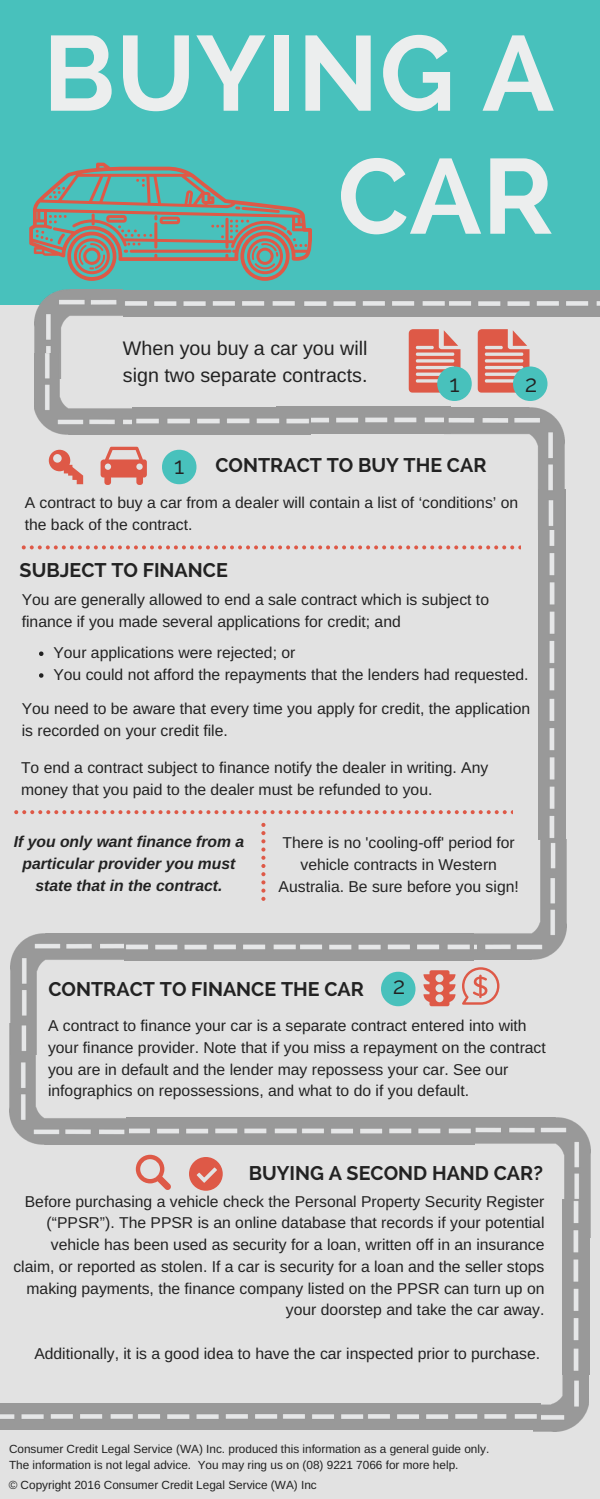
<style>
.page{position:relative;width:600px;height:1499px;background:#fff}
.page>*{position:absolute;margin:0;border:0;box-sizing:border-box;transform-origin:0 0}
.t1{font:700 106.1px/123px "Raleway";letter-spacing:.01em;color:#eceeee;text-align:right}
.t2{font:23.6px "Raleway";color:#222}
.t3{font:700 19.7px "Raleway";color:#222}
.t4{font:19.7px/27px "Arimo";color:#222}
.t5{font:15.7px/21.8px "Arimo";color:#222}
.t6{font:italic 700 15.7px/21.8px "Arimo";color:#222;text-align:center}
.t7{font:11.8px/16.5px "Arimo";color:#222}
</style>
<div class="page">
<div style="left:0;top:0;width:600px;height:305px;background:#48c1bc"></div>
<div style="left:0;top:305px;width:600px;height:1194px;background:#e2e2e2"></div>
<svg style="left:29px;top:163px;width:283px;height:118px"></svg>
<img style="left:298px;top:290px;width:302px;height:27px">
<img style="left:124px;top:290px;width:174px;height:27px">
<img style="left:538px;top:530px;width:27px;height:309px">
<img style="left:447px;top:839px;width:119px;height:121px">
<img style="left:35px;top:290px;width:88px;height:63px">
<img style="left:34px;top:353px;width:98px;height:82px">
<img style="left:276px;top:406px;width:175px;height:27px">
<img style="left:130px;top:934px;width:343px;height:26px">
<img style="left:0;top:1403px;width:281px;height:27px">
<img style="left:533px;top:1375px;width:56px;height:57px">
<img style="left:281px;top:1403px;width:85px;height:27px">
<img style="left:128px;top:1117px;width:344px;height:27px">
<img style="left:472px;top:1117px;width:119px;height:121px">
<img style="left:9px;top:1024px;width:119px;height:120px">
<img style="left:10px;top:934px;width:120px;height:120px">
<img style="left:132px;top:407px;width:178px;height:28px">
<img style="left:444px;top:408px;width:121px;height:122px">
<svg style="left:136px;top:1155px;width:35px;height:35px"></svg>
<svg style="left:49px;top:450px;width:34px;height:34px"></svg>
<svg style="left:189px;top:1157px;width:34px;height:34px"></svg>
<svg style="left:424px;top:970px;width:32px;height:36px"></svg>
<svg style="left:409px;top:329px;width:63px;height:72px"></svg>
<svg style="left:478px;top:329px;width:70px;height:72px"></svg>
<svg style="left:101px;top:447px;width:46px;height:38px"></svg>
<svg style="left:462px;top:967px;width:37px;height:38px"></svg>
<svg style="left:22px;top:546px;width:498px;height:3px"></svg>
<svg style="left:14px;top:810px;width:499px;height:4px"></svg>
<svg style="left:261px;top:823px;width:4px;height:78px"></svg>
<img style="left:562px;top:1199px;width:27px;height:175px">
<svg style="left:162px;top:450px;width:34px;height:34px"></svg>
<svg style="left:381px;top:972px;width:35px;height:34px"></svg>
<svg style="left:39px;top:652px;width:5px;height:4px"></svg>
<svg style="left:39px;top:673px;width:5px;height:5px"></svg>
<img style="left:366px;top:1403px;width:175px;height:27px">
<h1 class="t1" style="left:43px;top:12px;width:512px">BUYING A<br>CAR</h1>
<p class="t4" style="left:123px;top:335px;width:246px">When you buy a car you will sign two separate contracts.</p>
<h2 class="t2" style="left:449px;top:370px;width:12px">1</h2>
<h2 class="t2" style="left:525px;top:370px;width:14px">2</h2>
<h2 class="t2" style="left:174px;top:452px;width:12px">1</h2>
<p class="t3" style="left:215px;top:454px;width:273px">CONTRACT TO BUY THE CAR</p>
<p class="t5" style="left:25px;top:492px;width:495px">A contract to buy a car from a dealer will contain a list of ‘conditions’ on the back of the contract.</p>
<p class="t3" style="left:20px;top:558px;width:210px">SUBJECT TO FINANCE</p>
<p class="t5" style="left:22px;top:589px;width:469px">You are generally allowed to end a sale contract which is subject to finance if you made several applications for credit; and</p>
<p class="t5" style="left:53px;top:642px;width:477px">Your applications were rejected; or<br>You could not afford the repayments that the lenders had requested.</p>
<p class="t5" style="left:22px;top:697px;width:510px">You need to be aware that every time you apply for credit, the application is recorded on your credit file.</p>
<p class="t5" style="left:21px;top:757px;width:469px">To end a contract subject to finance notify the dealer in writing. Any money that you paid to the dealer must be refunded to you.</p>
<p class="t6" style="left:14px;top:831px;width:232px">If you only want finance from a particular provider you must state that in the contract.</p>
<p class="t5" style="left:279px;top:832px;width:242px;text-align:center">There is no 'cooling-off' period for vehicle contracts in Western<br>Australia. Be sure before you sign!</p>
<h2 class="t2" style="left:393px;top:972px;width:14px">2</h2>
<p class="t5" style="left:48px;top:1015px;width:499px">A contract to finance your car is a separate contract entered into with your finance provider. Note that if you miss a repayment on the contract you are in default and the lender may repossess your car. See our infographics on repossessions, and what to do if you default.</p>
<p class="t3" style="left:48px;top:977px;width:317px">CONTRACT TO FINANCE THE CAR</p>
<p class="t3" style="left:249px;top:1161px;width:296px">BUYING A SECOND HAND CAR?</p>
<p class="t5" style="left:13px;top:1190px;width:533px;text-align:right">Before purchasing a vehicle check the Personal Property Security Register (“PPSR”). The PPSR is an online database that records if your potential vehicle has been used as security for a loan, written off in an insurance claim, or reported as stolen. If a car is security for a loan and the seller stops making payments, the finance company listed on the PPSR can turn up on your doorstep and take the car away.</p>
<p class="t5" style="left:34px;top:1342px;width:507px">Additionally, it is a good idea to have the car inspected prior to purchase.</p>
<p class="t7" style="left:9px;top:1440px;width:482px">Consumer Credit Legal Service (WA) Inc. produced this information as a general guide only.<br>The information is not legal advice. You may ring us on (08) 9221 7066 for more help.</p>
<p class="t7" style="left:9px;top:1476px;width:310px">© Copyright 2016 Consumer Credit Legal Service (WA) Inc</p>
</div>
